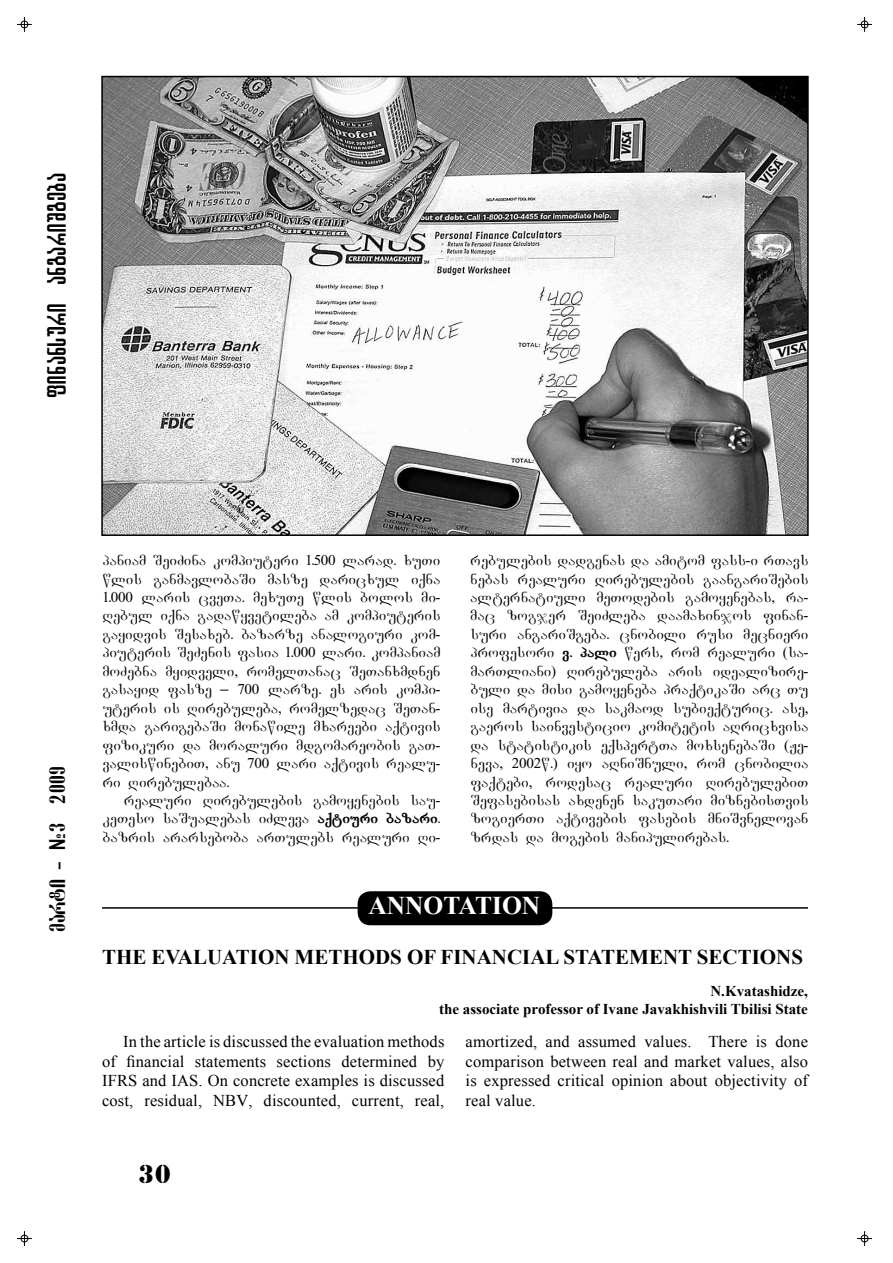
<style>
.page{position:relative;width:893px;height:1263px;background:#fff}
.page>*{position:absolute;margin:0;border:0;box-sizing:border-box;transform-origin:0 0}
.t1{font:27px "Geo Gremi";color:#000}
.t2{font:27px "Stencil";color:#000}
.t3{font:700 25.5px "Times New Roman";color:#fff}
.t4{font:22.5px "Geo Shemoqmedi";color:#000}
.t5{font:700 21px "Times New Roman";color:#000}
.t6{font:16.5px/19.5px "Times New Roman";letter-spacing:.01em;color:#000;text-align:justify}
.t7{font:15px/18.5px "Acad Nusx";color:#000;text-align:justify}
.t8{font:700 15px/18px "Times New Roman";color:#000;text-align:right}
.s1{font-weight:700}
</style>
<div class="page">
<svg style="left:857px;top:1231px;width:15px;height:15px"></svg>
<div style="left:861px;top:1235px;width:7px;height:7px;border:1px solid #000;border-radius:50%"></div>
<svg style="left:857px;top:17px;width:15px;height:15px"></svg>
<div style="left:861px;top:21px;width:7px;height:7px;border:1px solid #000;border-radius:50%"></div>
<svg style="left:17px;top:17px;width:15px;height:15px"></svg>
<div style="left:21px;top:21px;width:7px;height:7px;border:1px solid #000;border-radius:50%"></div>
<svg style="left:17px;top:1231px;width:15px;height:15px"></svg>
<div style="left:21px;top:1235px;width:7px;height:7px;border:1px solid #000;border-radius:50%"></div>
<hr style="left:102px;top:907px;width:706px;height:2px;background:#000">
<div style="left:358px;top:891px;width:194px;height:34px;background:#000;border-radius:13px"></div>
<img style="left:104px;top:79px;width:702px;height:454px">
<div style="left:101px;top:76px;width:708px;height:460px;border:2px solid #000"></div>
<h1 class="t1" style="left:45px;top:398px;width:227px;rotate:-90deg">finansuri angariSgeba</h1>
<h3 class="t4" style="left:44px;top:932px;width:167px;rotate:-90deg">marti - #3 2009</h3>
<p class="t7" style="left:102px;top:553px;width:340px">PANIAM SEIZINA KOMPIUTERI 1.500 LARAD. XUTI WLIS GANMAVLOBASI MASZE DARICXUL IQNA 1.000 LARIS CVETA. MEXUTE WLIS BOLOS MI-REBUL IQNA GADAWYVETILEBA AM KOMPIUTERIS GAYIDVIS SESAXEB. BAZARZE ANALOGIURI KOM-PIUTERIS SEZENIS FASIA 1.000 LARI. KOMPANIAM MOZEBNA MYIDVELI, ROMELTANAC SETANXMDNEN GASAYID FASZE _ 700 LARZE. ES ARIS KOMPI-UTERIS IS RIREBULEBA, ROMELZEDAC SETAN-XMDA GARIGEBASI MONAWILE MXAREEBI AQTIVIS FIZIKURI DA MORALURI MDGOMAREOBIS GAT-VALISWINEBIT, ANU 700 LARI AQTIVIS REALU-RI RIREBULEBAA.</p>
<p class="t7" style="left:102px;top:793px;width:340px;text-indent:21px">REALURI RIREBULEBIS GAMOYENEBIS SAU-KETESO SASUALEBAS IZLEVA <span class="s1">AQTIURI BAZARI</span>.<br>BAZRIS ARARSEBOBA ARTULEBS REALURI RI-</p>
<p class="t7" style="left:470px;top:553px;width:340px">REBULEBIS DADGENAS DA AMITOM FASS-I RTAVS NEBAS REALURI RIREBULEBIS GAANGARISEBIS ALTERNATIULI METODEBIS GAMOYENEBAS, RA-MAC ZOGJER SEIZLEBA DAAMAXINJOS FINAN-SURI ANGARISGEBA. CNOBILI RUSI MECNIERI PROFESORI <span class="s1">V. PALI</span> WERS, ROM REALURI (SA-MARTLIANI) RIREBULEBA ARIS IDEALIZIRE-BULI DA MISI GAMOYENEBA PRAQTIKASI ARC TU ISE MARTIVIA DA SAKMAOD SUBIEQTURIC. ASE, GAEROS SAINVESTICIO KOMITETIS ARRICXVISA DA STATISTIKIS EQSPERTTA MOXSENEBASI (JE-NEVA, 2002W.) IYO ARNISNULI, ROM CNOBILIA FAQTEBI, RODESAC REALURI RIREBULEBIT SEFASEBISAS AXDENEN SAKUTARI MIZNEBISTVIS ZOGIERTI AQTIVEBIS FASEBIS MNISVNELOVAN ZRDAS DA MOGEBIS MANIPULIREBAS.</p>
<h2 class="t3" style="left:368px;top:888px;width:173px">annotation</h2>
<h3 class="t5" style="left:102px;top:942px;width:703px">The Evaluation Methods of Financial Statement Sections</h3>
<p class="t8" style="left:439px;top:982px;width:370px">N.Kvatashidze,<br>the associate professor of Ivane Javakhishvili Tbilisi State</p>
<p class="t6" style="left:102px;top:1032px;width:344px;text-indent:21px">In the article is discussed the evaluation methods of financial statements sections determined by IFRS and IAS. On concrete examples is discussed cost, residual, NBV, discounted, current, real,</p>
<p class="t6" style="left:466px;top:1032px;width:344px">amortized, and assumed values. There is done comparison between real and market values, also is expressed critical opinion about objectivity of real value.</p>
<h1 class="t2" style="left:139px;top:1158px;width:34px">30</h1>
</div>
